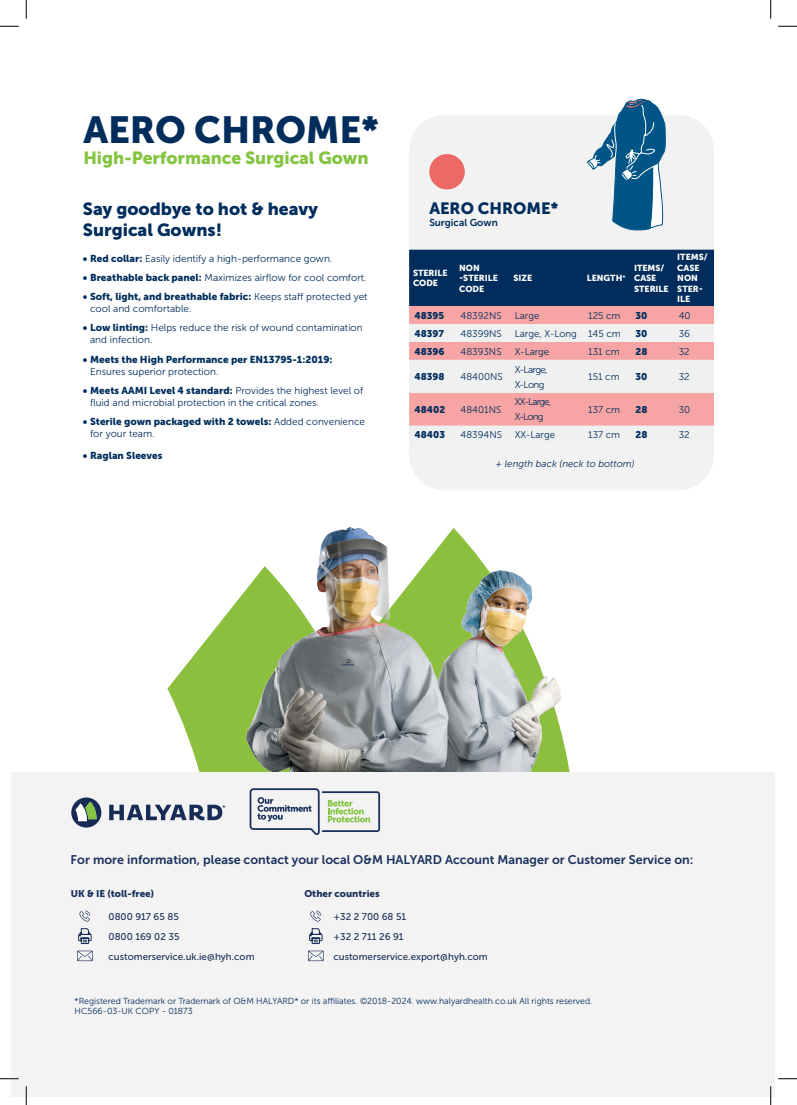
<style>
.page{position:relative;width:797px;height:1105px;background:#fff}
.page>*{position:absolute;margin:0;border:0;box-sizing:border-box;transform-origin:0 0}
.heading{font:37.5px "Museo Sans 900";letter-spacing:-.005em;color:#002d5c}
.Sub_Heading{font:17.5px/21px "Museo Sans 900";color:#002d5c}
.heading-2{font:17.5px "Museo Sans 900";letter-spacing:-.005em;color:#85c441}
.internal_sub_heading{font:16.25px "Museo Sans 900";color:#002d5c}
.t1{font:12.5px "Museo Sans 700";color:#19305b}
.t2{font:10px/12px "Museo Sans 300";color:#002d5c}
.t3{font:10px/12px "Museo Sans 900";color:#002d5c}
.internal_sub_heading-2{font:10px "Museo Sans 700";color:#002d5c}
.Body{font:9.75px "Museo Sans 300";color:#002d5c}
.Body-2{font:9.75px "Museo Sans 500";color:#183059}
.Body-3{font:9.75px "Museo Sans 900";color:#002d5c}
.Body-4{font:9.75px "Museo Sans 900";color:#183059}
.Body-5{font:italic 9.75px "Museo Sans 300";color:#002d5c}
.Body-6{font:9.75px/15px "Museo Sans 300";letter-spacing:-.08em;color:#002d5c}
.Body-7{font:9.75px/15px "Museo Sans 300";letter-spacing:-.06em;color:#002d5c}
.body{font:8.75px/10.5px "Museo Sans 300";color:#002d5c}
.t4{font:8.75px/10.5px "Museo Sans 900";color:#fff}
.s1{font-family:"Museo Sans 900"}
.s2{font-family:"Museo Sans 300"}
</style>
<div class="page">
<div style="left:409px;top:115px;width:305px;height:375px;background:#f2f2f3;border-radius:35px"></div>
<svg style="left:167px;top:649px;width:32px;height:121px"></svg>
<div style="left:11px;top:772px;width:764px;height:324px;background:#f3f3f3"></div>
<svg style="left:79px;top:910px;width:11px;height:11px"></svg>
<svg style="left:310px;top:910px;width:11px;height:11px"></svg>
<svg style="left:77px;top:951px;width:16px;height:10px"></svg>
<svg style="left:308px;top:951px;width:16px;height:10px"></svg>
<svg style="left:249px;top:788px;width:131px;height:47px"></svg>
<svg style="left:71px;top:797px;width:30px;height:30px"></svg>
<svg style="left:109px;top:805px;width:116px;height:15px"></svg>
<svg style="left:587px;top:98px;width:79px;height:133px"></svg>
<div style="left:409px;top:250px;width:305px;height:56px;background:#002d5c"></div>
<div style="left:409px;top:306px;width:305px;height:18px;background:#f6a5a4"></div>
<svg style="left:409px;top:342px;width:305px;height:84px;fill:#f6a5a4"></svg>
<div style="left:429px;top:154px;width:36px;height:35px;background:#ed6966;border-radius:50%"></div>
<svg style="left:78px;top:928px;width:14px;height:16px"></svg>
<svg style="left:309px;top:928px;width:14px;height:16px"></svg>
<img style="left:199px;top:527px;width:371px;height:245px">
<svg style="left:0;top:25px;width:19px;height:2px"></svg>
<svg style="left:778px;top:25px;width:19px;height:2px"></svg>
<svg style="left:0;top:1078px;width:19px;height:1px"></svg>
<svg style="left:778px;top:1078px;width:19px;height:1px"></svg>
<svg style="left:25px;top:0;width:2px;height:19px"></svg>
<svg style="left:25px;top:1086px;width:2px;height:19px"></svg>
<svg style="left:770px;top:0;width:1px;height:19px"></svg>
<svg style="left:770px;top:1086px;width:1px;height:19px"></svg>
<p class="heading" style="left:83px;top:109px;width:297px">AERO CHROME*</p>
<p class="heading-2" style="left:83px;top:148px;width:287px">High-Performance Surgical Gown</p>
<p class="Sub_Heading" style="left:83px;top:198px;width:236px">Say goodbye to hot &amp; heavy<br>Surgical Gowns!</p>
<p class="t2" style="left:83px;top:253px;width:251px"><span class="s1">• Red collar:</span> Easily identify a high-performance gown.</p>
<p class="t2" style="left:83px;top:272px;width:285px"><span class="s1">• Breathable back panel:</span> Maximizes airflow for cool comfort.</p>
<p class="t2" style="left:90px;top:291px;width:279px;text-indent:-7px"><span class="s1">• Soft, light, and breathable fabric:</span> Keeps staff protected yet cool and comfortable.</p>
<p class="t2" style="left:90px;top:322px;width:274px;text-indent:-7px"><span class="s1">• Low linting:</span> Helps reduce the risk of wound contamination and infection.</p>
<p class="t3" style="left:90px;top:353px;width:244px;text-indent:-7px">• Meets the High Performance per EN13795-1:2019:<br><span class="s2">Ensures superior protection.</span></p>
<p class="t2" style="left:90px;top:384px;width:275px;text-indent:-7px"><span class="s1">• Meets AAMI Level 4 standard:</span> Provides the highest level of fluid and microbial protection in the critical zones.</p>
<p class="t3" style="left:90px;top:415px;width:276px;text-indent:-7px">• Sterile gown packaged with 2 towels: <span class="s2">Added convenience for your team.</span></p>
<p class="t3" style="left:83px;top:449px;width:81px">• Raglan Sleeves</p>
<p class="internal_sub_heading" style="left:429px;top:199px;width:130px">AERO CHROME*</p>
<p class="internal_sub_heading-2" style="left:429px;top:217px;width:70px">Surgical Gown</p>
<p class="t4" style="left:413px;top:268px;width:36px">STERILE<br>CODE</p>
<p class="t4" style="left:459px;top:262px;width:40px">NON -STERILE<br>CODE</p>
<p class="t4" style="left:513px;top:273px;width:20px">SIZE</p>
<p class="t4" style="left:586px;top:273px;width:40px">LENGTH<sup>+</sup></p>
<p class="t4" style="left:634px;top:262px;width:36px">ITEMS/<br>CASE<br>STERILE</p>
<p class="t4" style="left:677px;top:252px;width:32px">ITEMS/<br>CASE<br>NON<br>STER-<br>ILE</p>
<p class="Body-3" style="left:414px;top:310px;width:31px">48395</p>
<p class="Body" style="left:460px;top:310px;width:43px">48392NS</p>
<p class="Body" style="left:515px;top:310px;width:26px">Large</p>
<p class="Body" style="left:588px;top:310px;width:34px">125 cm</p>
<p class="Body-3" style="left:635px;top:310px;width:13px">30</p>
<p class="Body" style="left:678px;top:310px;width:13px">40</p>
<p class="Body-3" style="left:414px;top:328px;width:31px">48397</p>
<p class="Body" style="left:460px;top:328px;width:43px">48399NS</p>
<p class="Body" style="left:515px;top:328px;width:64px">Large, X-Long</p>
<p class="Body" style="left:588px;top:328px;width:34px">145 cm</p>
<p class="Body-3" style="left:635px;top:328px;width:13px">30</p>
<p class="Body" style="left:678px;top:328px;width:13px">36</p>
<p class="Body-3" style="left:414px;top:346px;width:32px">48396</p>
<p class="Body" style="left:460px;top:346px;width:43px">48393NS</p>
<p class="Body" style="left:515px;top:346px;width:36px">X-Large</p>
<p class="Body" style="left:588px;top:346px;width:33px">131 cm</p>
<p class="Body-3" style="left:635px;top:346px;width:13px">28</p>
<p class="Body" style="left:678px;top:346px;width:12px">32</p>
<p class="Body-3" style="left:414px;top:371px;width:32px">48398</p>
<p class="Body" style="left:460px;top:371px;width:44px">48400NS</p>
<p class="Body-7" style="left:515px;top:362px;width:34px">X-Large,<br>X-Long</p>
<p class="Body" style="left:588px;top:371px;width:33px">151 cm</p>
<p class="Body-3" style="left:635px;top:371px;width:13px">30</p>
<p class="Body" style="left:678px;top:371px;width:12px">32</p>
<p class="Body-3" style="left:414px;top:404px;width:32px">48402</p>
<p class="Body" style="left:460px;top:404px;width:42px">48401NS</p>
<p class="Body-6" style="left:515px;top:395px;width:38px">XX-Large,<br>X-Long</p>
<p class="Body" style="left:588px;top:404px;width:33px">137 cm</p>
<p class="Body-3" style="left:635px;top:404px;width:13px">28</p>
<p class="Body" style="left:678px;top:404px;width:13px">30</p>
<p class="Body-3" style="left:414px;top:429px;width:32px">48403</p>
<p class="Body" style="left:460px;top:430px;width:43px">48394NS</p>
<p class="Body" style="left:515px;top:430px;width:42px">XX-Large</p>
<p class="Body" style="left:588px;top:430px;width:33px">137 cm</p>
<p class="Body-3" style="left:635px;top:429px;width:13px">28</p>
<p class="Body" style="left:678px;top:430px;width:12px">32</p>
<p class="Body-5" style="left:495px;top:458px;width:140px">+ length back (neck to bottom)</p>
<p class="t1" style="left:71px;top:852px;width:624px">For more information, please contact your local O&amp;M HALYARD Account Manager or Customer Service on:</p>
<p class="Body-4" style="left:71px;top:888px;width:85px">UK &amp; IE (toll-free)</p>
<p class="Body-4" style="left:304px;top:888px;width:77px">Other countries</p>
<p class="Body-2" style="left:109px;top:911px;width:72px">0800 917 65 85</p>
<p class="Body-2" style="left:333px;top:911px;width:74px">+32 2 700 68 51</p>
<p class="Body-2" style="left:109px;top:931px;width:72px">0800 169 02 35</p>
<p class="Body-2" style="left:333px;top:931px;width:72px">+32 2 711 26 91</p>
<p class="Body-2" style="left:109px;top:951px;width:147px">customerservice.uk.ie@hyh.com</p>
<p class="Body-2" style="left:333px;top:951px;width:156px">customerservice.export@hyh.com</p>
<p class="body" style="left:75px;top:995px;width:519px">*Registered Trademark or Trademark of O&amp;M HALYARD* or its affiliates. ©2018-2024. www.halyardhealth.co.uk All rights reserved.<br>HC566-03-UK COPY - 01873</p>
</div>
